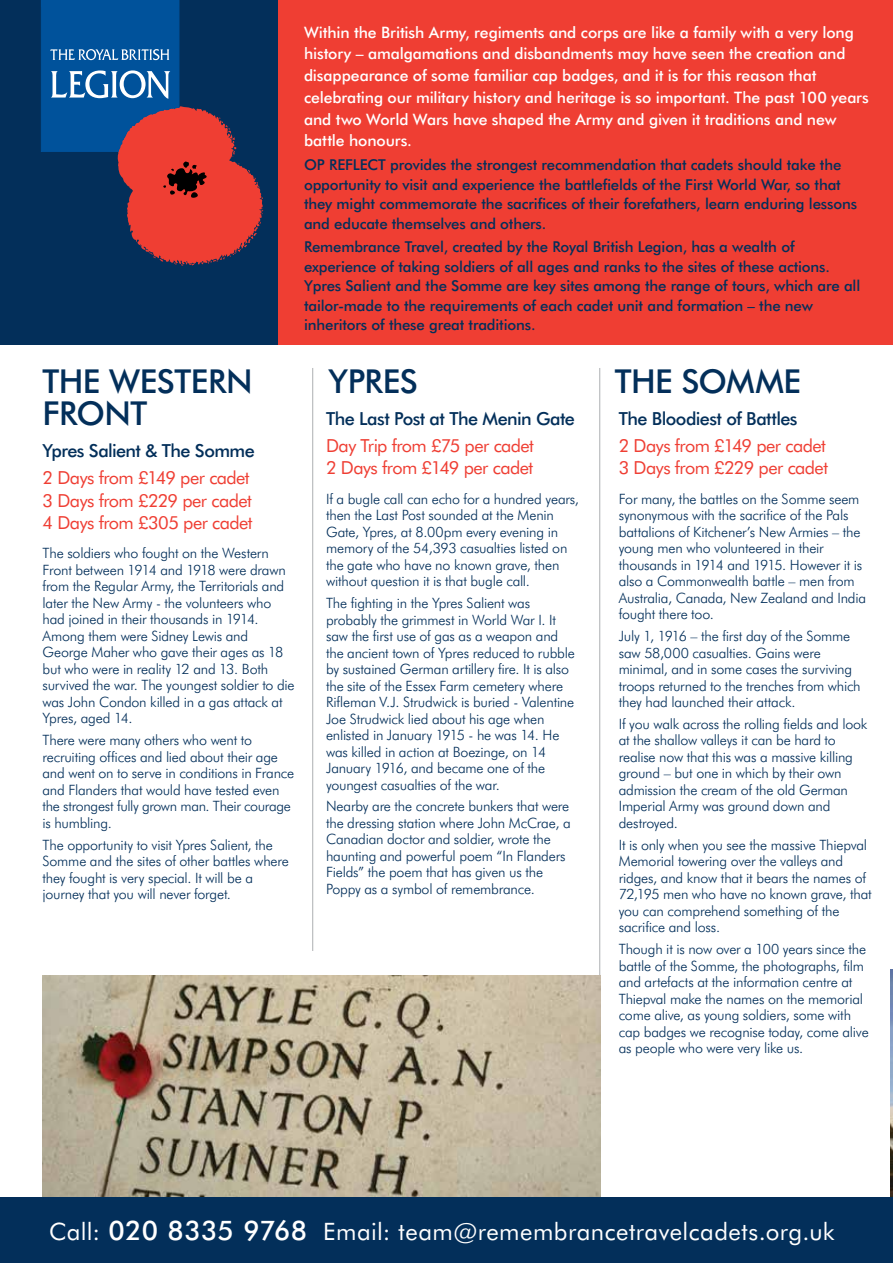
<style>
.page{position:relative;width:893px;height:1263px;background:#fff}
.page>*{position:absolute;margin:0;border:0;box-sizing:border-box;transform-origin:0 0}
.t1{font:500 33px/31.5px "Futura BT";letter-spacing:-.01em;color:#032f5a}
.t2{font:24px "Futura BT";letter-spacing:.02em;color:#fff}
.t3{font:18px/22.5px "Futura BT";letter-spacing:-.03em;color:#ef3e33}
.t4{font:500 18px "Futura BT";letter-spacing:-.03em;color:#032f5a}
.t5{font:500 15.75px/21.8px "Futura BT";letter-spacing:-.005em;color:#fff}
.t6{font:500 15px/19.5px "Futura BT";letter-spacing:-.01em;color:#032f5a}
.t7{font:300 14.25px/16.5px "Futura BT";letter-spacing:-.015em;color:#032f5a}
.s1{font-weight:500;font-size:27px}
</style>
<div class="page">
<div style="left:0;top:0;width:612px;height:344px;background:#032f5a"></div>
<hr style="left:312px;top:368px;width:1px;height:583px;background:#adafb2">
<hr style="left:599px;top:368px;width:1px;height:815px;background:#adafb2">
<div style="left:279px;top:0;width:614px;height:344px;background:#ef3e33"></div>
<svg style="left:41px;top:0;width:222px;height:266px"></svg>
<img style="left:43px;top:976px;width:558px;height:221px">
<img style="left:891px;top:969px;width:2px;height:228px">
<div style="left:0;top:1197px;width:893px;height:66px;background:#032f5a"></div>
<p class="t5" style="left:304px;top:21px;width:566px">Within the British Army, regiments and corps are like a family with a very long history – amalgamations and disbandments may have seen the creation and disappearance of some familiar cap badges, and it is for this reason that celebrating our military history and heritage is so important. The past 100 years and two World Wars have shaped the Army and given it traditions and new battle honours.</p>
<p class="t6" style="left:304px;top:155px;width:34px">OP REFLECT</p>
<p class="t6" style="left:304px;top:155px;width:555px;text-indent:86px">provides the strongest recommendation that cadets should take the opportunity to visit and experience the battlefields of the First World War, so that they might commemorate the sacrifices of their forefathers, learn enduring lessons and educate themselves and others.</p>
<p class="t6" style="left:304px;top:237px;width:558px">Remembrance Travel, created by the Royal British Legion, has a wealth of experience of taking soldiers of all ages and ranks to the sites of these actions.<br>Ypres Salient and the Somme are key sites among the range of tours, which are all tailor-made to the requirements of each cadet unit and formation – the new inheritors of these great traditions.</p>
<h1 class="t1" style="left:43px;top:365px;width:212px">Th e Western<br>Front</h1>
<h1 class="t1" style="left:329px;top:365px;width:91px">Ypres</h1>
<h1 class="t1" style="left:615px;top:365px;width:188px">Th e Somme</h1>
<p class="t4" style="left:619px;top:408px;width:180px">The Bloodiest of Battles</p>
<p class="t3" style="left:619px;top:434px;width:211px">2 Days from £149 per cadet<br>3 Days from £229 per cadet</p>
<p class="t7" style="left:619px;top:490px;width:249px">For many, the battles on the Somme seem synonymous with the sacrifice of the Pals battalions of Kitchener’s New Armies – the young men who volunteered in their thousands in 1914 and 1915. However it is also a Commonwealth battle – men from Australia, Canada, New Zealand and India fought there too.</p>
<p class="t7" style="left:619px;top:628px;width:243px">July 1, 1916 – the first day of the Somme saw 58,000 casualties. Gains were minimal, and in some cases the surviving troops returned to the trenches from which they had launched their attack.</p>
<p class="t7" style="left:619px;top:715px;width:250px">If you walk across the rolling fields and look at the shallow valleys it can be hard to realise now that this was a massive killing ground – but one in which by their own admission the cream of the old German Imperial Army was ground down and destroyed.</p>
<p class="t7" style="left:619px;top:836px;width:255px">It is only when you see the massive Thiepval Memorial towering over the valleys and ridges, and know that it bears the names of 72,195 men who have no known grave, that you can comprehend something of the sacrifice and loss.</p>
<p class="t7" style="left:619px;top:941px;width:252px">Though it is now over a 100 years since the battle of the Somme, the photographs, film and artefacts at the information centre at Thiepval make the names on the memorial come alive, as young soldiers, some with cap badges we recognise today, come alive as people who were very like us.</p>
<p class="t4" style="left:326px;top:408px;width:250px">The Last Post at The Menin Gate</p>
<p class="t3" style="left:326px;top:434px;width:209px">Day Trip from £75 per cadet<br>2 Days from £149 per cadet</p>
<p class="t7" style="left:326px;top:490px;width:255px">If a bugle call can echo for a hundred years, then the Last Post sounded at the Menin Gate, Ypres, at 8.00pm every evening in memory of the 54,393 casualties listed on the gate who have no known grave, then without question it is that bugle call.</p>
<p class="t7" style="left:326px;top:595px;width:250px">The fighting in the Ypres Salient was probably the grimmest in World War I. It saw the first use of gas as a weapon and the ancient town of Ypres reduced to rubble by sustained German artillery fire. It is also the site of the Essex Farm cemetery where Rifleman V.J. Strudwick is buried - Valentine Joe Strudwick lied about his age when enlisted in January 1915 - he was 14. He was killed in action at Boezinge, on 14<br>January 1916, and became one of the youngest casualties of the war.</p>
<p class="t7" style="left:326px;top:798px;width:246px">Nearby are the concrete bunkers that were the dressing station where John McCrae, a Canadian doctor and soldier, wrote the haunting and powerful poem “In Flanders Fields” the poem that has given us the Poppy as a symbol of remembrance.</p>
<p class="t4" style="left:43px;top:440px;width:214px">Ypres Salient &amp; The Somme</p>
<p class="t3" style="left:43px;top:466px;width:212px">2 Days from £149 per cadet<br>3 Days from £229 per cadet<br>4 Days from £305 per cadet</p>
<p class="t7" style="left:43px;top:545px;width:254px">The soldiers who fought on the Western Front between 1914 and 1918 were drawn from the Regular Army, the Territorials and later the New Army - the volunteers who had joined in their thousands in 1914.<br>Among them were Sidney Lewis and George Maher who gave their ages as 18 but who were in reality 12 and 13. Both survived the war. The youngest soldier to die was John Condon killed in a gas attack at Ypres, aged 14.</p>
<p class="t7" style="left:43px;top:732px;width:253px">There were many others who went to recruiting offices and lied about their age and went on to serve in conditions in France and Flanders that would have tested even the strongest fully grown man. Their courage is humbling.</p>
<p class="t7" style="left:43px;top:836px;width:248px">The opportunity to visit Ypres Salient, the Somme and the sites of other battles where they fought is very special. It will be a journey that you will never forget.</p>
<h2 class="t2" style="left:49px;top:1217px;width:787px">Call: <span class="s1">020 8335 9768</span> Email: team@remembrancetravelcadets.org.uk</h2>
</div>
